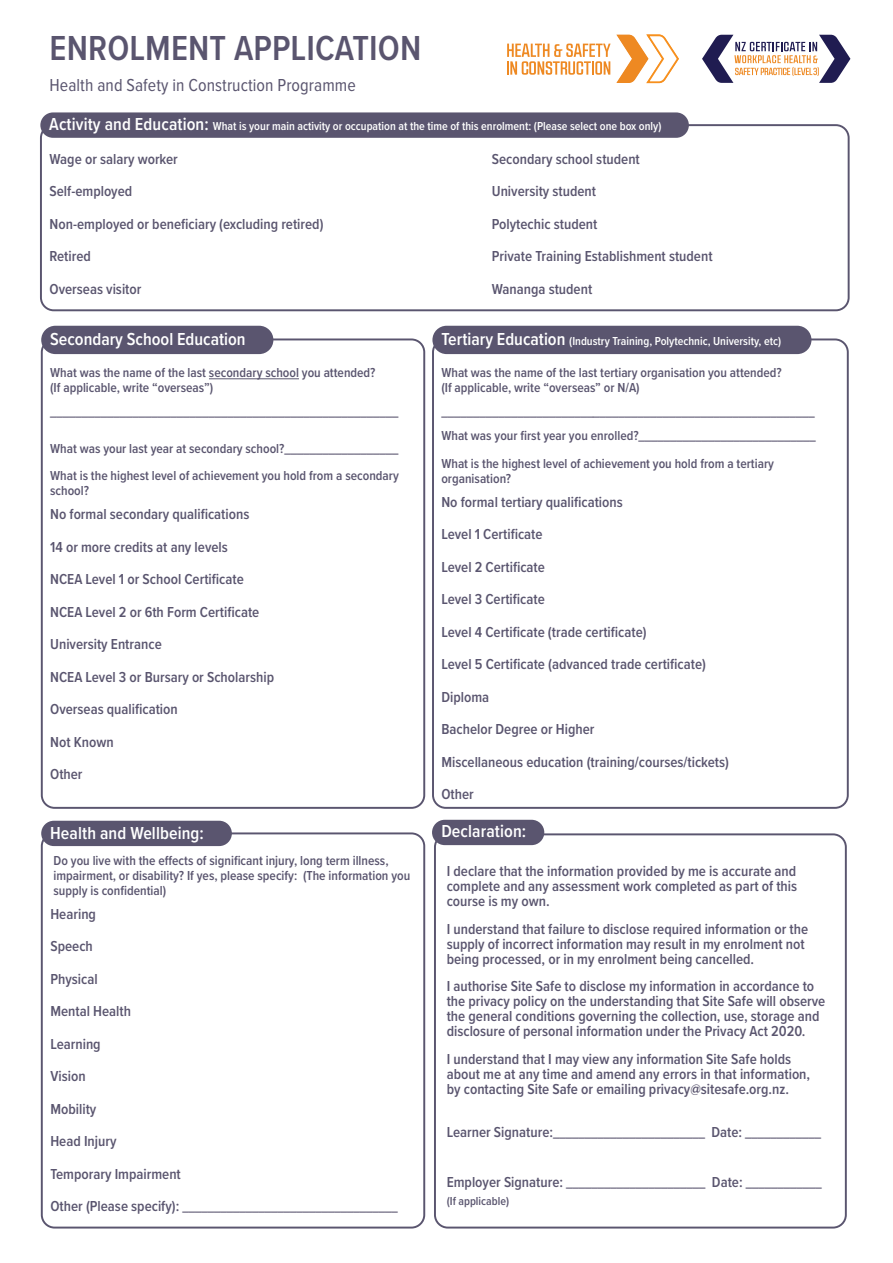
<style>
.page{position:relative;width:893px;height:1263px;background:#fff}
.page>*{position:absolute;margin:0;border:0;box-sizing:border-box;transform-origin:0 0}
.t1{font:600 36px "Proxima Nova Cond";letter-spacing:.005em;color:#5a556f}
.t2{font:600 18px "Proxima Nova Cond";letter-spacing:.005em;color:#fff}
.t3{font:18px "Proxima Nova Cond";letter-spacing:.005em;color:#5a556f}
.t4{font:600 15px/32.5px "Proxima Nova Cond";color:#5a556f}
.t5{font:600 13.5px/15px "Proxima Nova Cond";color:#5a556f}
.t6{font:600 12px "Proxima Nova Cond";color:#fff}
.t7{font:600 12px "Proxima Nova Cond";color:#5a556f}
.s1{font-size:18px}
.s2{font-size:15px}
</style>
<div class="page">
<div style="left:40px;top:124px;width:810px;height:187px;border:2px solid #5a556f;border-radius:13px"></div>
<div style="left:40px;top:112px;width:649px;height:26px;background:#5a556f;border-radius:13px"></div>
<div style="left:41px;top:338px;width:384px;height:471px;border:2px solid #5a556f;border-radius:13px"></div>
<div style="left:432px;top:338px;width:417px;height:471px;border:2px solid #5a556f;border-radius:13px"></div>
<div style="left:41px;top:326px;width:232px;height:28px;background:#5a556f;border-radius:14px"></div>
<div style="left:432px;top:326px;width:379px;height:28px;background:#5a556f;border-radius:14px"></div>
<hr style="left:209px;top:378px;width:90px;height:1px;background:#5a556f">
<div style="left:41px;top:832px;width:384px;height:396px;border:2px solid #5a556f;border-radius:13px"></div>
<div style="left:41px;top:821px;width:191px;height:25px;background:#5a556f;border-radius:13px"></div>
<svg style="left:702px;top:35px;width:148px;height:48px"></svg>
<svg style="left:507px;top:34px;width:172px;height:50px"></svg>
<div style="left:434px;top:833px;width:413px;height:395px;border:2px solid #5a556f;border-radius:13px"></div>
<div style="left:432px;top:820px;width:112px;height:25px;background:#5a556f;border-radius:13px"></div>
<h1 class="t1" style="left:50px;top:22px;width:373px">ENROLMENT APPLICATION</h1>
<p class="t3" style="left:50px;top:75px;width:308px">Health and Safety in Construction Programme</p>
<p class="t6" style="left:49px;top:117px;width:614px"><span class="s1">Activity and Education:</span> What is your main activity or occupation at the time of this enrolment: (Please select one box only)</p>
<p class="t4" style="left:50px;top:142px;width:275px">Wage or salary worker<br>Self-employed<br>Non-employed or beneficiary (excluding retired)<br>Retired<br>Overseas visitor</p>
<p class="t4" style="left:492px;top:142px;width:222px">Secondary school student<br>University student<br>Polytechic student<br>Private Training Establishment student<br>Wananga student</p>
<p class="t2" style="left:50px;top:326px;width:197px">Secondary School Education</p>
<p class="t6" style="left:441px;top:332px;width:341px"><span class="s1">Tertiary Education</span> (Industry Training, Polytechnic, University, etc)</p>
<p class="t5" style="left:50px;top:364px;width:327px">What was the name of the last secondary school you attended? (If applicable, write “overseas”)</p>
<p class="t4" style="left:50px;top:394px;width:350px">_______________________________________________________</p>
<p class="t5" style="left:50px;top:434px;width:350px;line-height:27.8px">What was your last year at secondary school?<span class="s2">__________________<br></span>What is the highest level of achievement you hold from a secondary</p>
<p class="t5" style="left:50px;top:483px;width:40px">school?</p>
<p class="t4" style="left:50px;top:498px;width:225px">No formal secondary qualifications<br>14 or more credits at any levels<br>NCEA Level 1 or School Certificate<br>NCEA Level 2 or 6th Form Certificate<br>University Entrance<br>NCEA Level 3 or Bursary or Scholarship<br>Overseas qualification<br>Not Known<br>Other</p>
<p class="t5" style="left:441px;top:364px;width:342px">What was the name of the last tertiary organisation you attended? (If applicable, write “overseas” or N/A)</p>
<p class="t4" style="left:441px;top:394px;width:375px">___________________________________________________________</p>
<p class="t5" style="left:441px;top:421px;width:376px;line-height:27.8px">What was your first year you enrolled?<span class="s2">____________________________<br></span>What is the highest level of achievement you hold from a tertiary</p>
<p class="t5" style="left:441px;top:470px;width:71px">organisation?</p>
<p class="t4" style="left:441px;top:485px;width:289px">No formal tertiary qualifications<br>Level 1 Certificate<br>Level 2 Certificate<br>Level 3 Certificate<br>Level 4 Certificate (trade certificate)<br>Level 5 Certificate (advanced trade certificate)<br>Diploma<br>Bachelor Degree or Higher<br>Miscellaneous education (training/courses/tickets)<br>Other</p>
<p class="t2" style="left:50px;top:819px;width:155px">Health and Wellbeing:</p>
<p class="t5" style="left:54px;top:852px;width:358px">Do you live with the effects of significant injury, long term illness, impairment, or disability? If yes, please specify: (The information you supply is confidential)</p>
<p class="t4" style="left:50px;top:897px;width:349px">Hearing<br>Speech<br>Physical<br>Mental Health<br>Learning<br>Vision<br>Mobility<br>Head Injury<br>Temporary Impairment<br>Other (Please specify): __________________________________</p>
<p class="t2" style="left:441px;top:818px;width:86px">Declaration:</p>
<p class="t4" style="left:447px;top:863px;width:352px;line-height:15px;text-align:justify">I declare that the information provided by me is accurate and complete and any assessment work completed as part of this course is my own.</p>
<p class="t4" style="left:447px;top:921px;width:363px;line-height:15px">I understand that failure to disclose required information or the supply of incorrect information may result in my enrolment not being processed, or in my enrolment being cancelled.</p>
<p class="t4" style="left:447px;top:978px;width:380px;line-height:15px">I authorise Site Safe to disclose my information in accordance to the privacy policy on the understanding that Site Safe will observe the general conditions governing the collection, use, storage and disclosure of personal information under the Privacy Act 2020.</p>
<p class="t4" style="left:447px;top:1051px;width:365px;line-height:15px">I understand that I may view any information Site Safe holds about me at any time and amend any errors in that information, by contacting Site Safe or emailing privacy@sitesafe.org.nz.</p>
<p class="t4" style="left:447px;top:1115px;width:376px">Learner Signature:________________________ Date: ____________</p>
<p class="t4" style="left:447px;top:1165px;width:377px">Employer Signature: ______________________ Date: ____________</p>
<p class="t7" style="left:447px;top:1192px;width:64px">(If applicable)</p>
</div>
